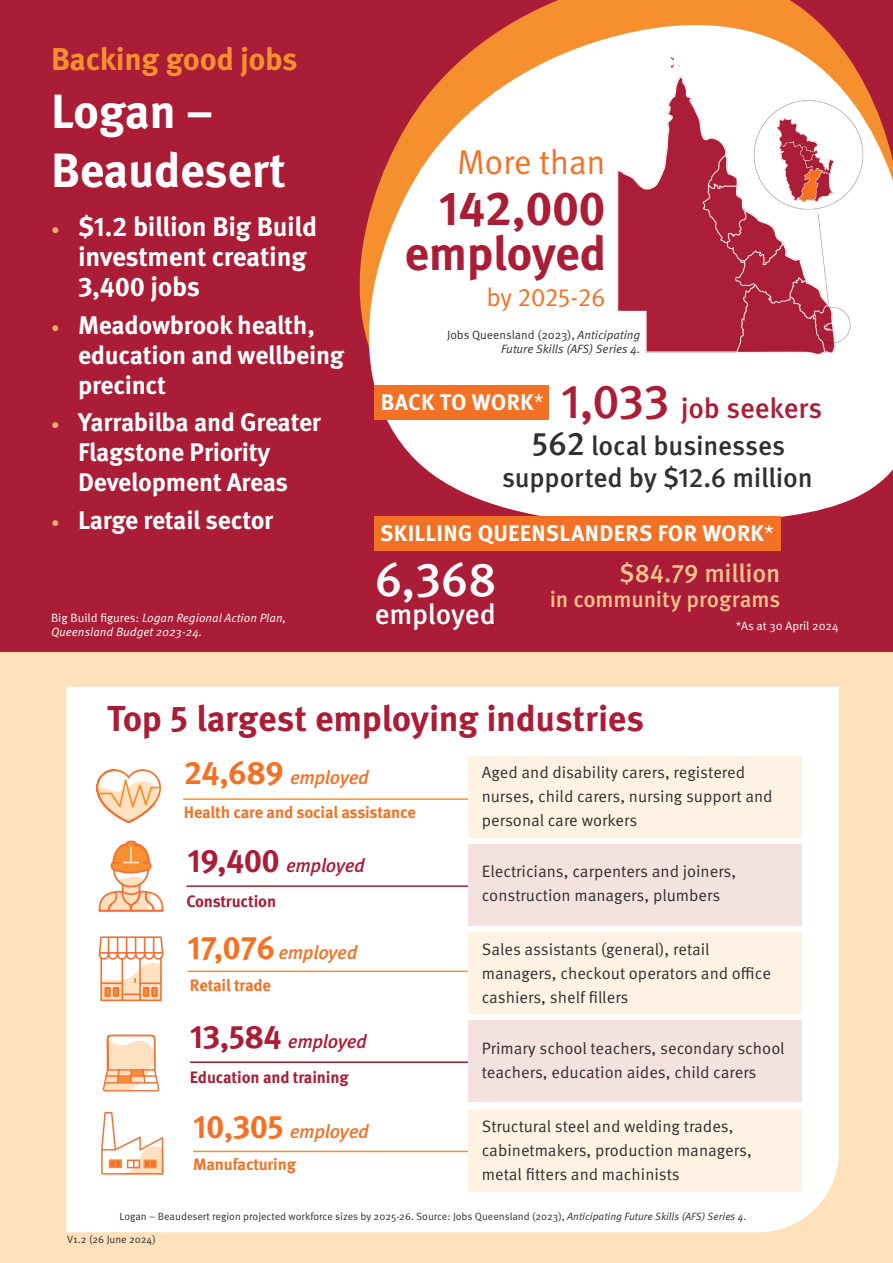
<style>
.page{position:relative;width:893px;height:1263px;background:#ab1d36}
.page>*{position:absolute;margin:0;border:0;box-sizing:border-box;transform-origin:0 0}
.Body{font:700 48px/58.5px "Meta Pro";letter-spacing:-.01em;color:#fff}
.Body-2{font:700 48px/45px "Meta Pro";letter-spacing:-.01em;color:#ab1d36;text-align:right}
.Heading_1{font:500 48px "Meta Pro";color:#fff}
.Heading_1-2{font:700 36px "Meta Pro";letter-spacing:-.01em;color:#ab1d36}
.Body-3{font:34.5px "Meta Pro Norm";letter-spacing:-.01em;color:#f37124}
.Body-4{font:700 31.5px "Meta Pro";letter-spacing:-.015em;color:#f6902f}
.Heading_1-3{font:500 28.5px "Meta Pro";letter-spacing:-.005em;color:#ab1d36}
.Heading_1-4{font:500 28.5px "Meta Pro";letter-spacing:-.01em;color:#fff}
.t1{font:700 27px/30px "Meta Pro";letter-spacing:-.01em;color:#fff}
.Heading_1-5{font:500 27px "Meta Pro";letter-spacing:-.01em;color:#312f30}
.t2{font:700 25.5px/30px "Meta Pro";letter-spacing:-.01em;color:#fff}
.Heading_1-6{font:500 25.5px "Meta Pro";letter-spacing:-.01em;color:#fcc48f}
.Body-5{font:25.5px "Meta Pro Norm";letter-spacing:-.01em;color:#f37124}
.Heading_2{font:700 22.5px "Meta Pro";letter-spacing:.01em;color:#fff}
.Heading_1-7{font:500 22.5px "Meta Pro";letter-spacing:-.01em;color:#fcc48f}
.Heading_3{font:italic 500 19.2px "Meta Pro";letter-spacing:-.025em;color:#f37124}
.Heading_3-2{font:italic 500 19.2px "Meta Pro";letter-spacing:-.025em;color:#ab1d36}
.t3{font:16.5px/24px "Meta Pro Norm";color:#312f30}
.Heading_1-8{font:700 16.5px "Meta Pro";letter-spacing:-.015em;color:#f37124}
.Heading_1-9{font:700 16.5px "Meta Pro";letter-spacing:-.01em;color:#ab1d36}
.t4{font:12px/14.4px "Meta Pro Norm Ita";color:#fff}
.t5{font:12px/14.4px "Meta Pro Norm Ita";color:#312f30;text-align:right}
.t6{font:12px "Meta Pro Norm";color:#fff}
.t7{font:10.5px "Meta Pro Norm";color:#312f30}
.s1{font-family:"Meta Pro Norm";font-weight:400;font-size:16.5px;color:#faaf6a}
.s2{font-family:"Meta Pro Norm"}
.s3{font-size:48px}
.s4{font-size:33px}
.s5{font-family:"Meta Pro Norm";font-weight:400}
.s6{font-weight:700;font-style:normal;font-size:32.7px}
.s7{font-family:"Meta Pro Norm Ita"}
</style>
<div class="page">
<div style="left:0;top:653px;width:893px;height:610px;background:#fee0ba"></div>
<svg style="left:517px;top:0;width:299px;height:20px;background:#ed832f"></svg>
<svg style="left:359px;top:20px;width:534px;height:510px;fill:#fff"></svg>
<img style="left:613px;top:27px;width:261px;height:355px">
<div style="left:67px;top:687px;width:772px;height:545px;background:#fff"></div>
<hr style="left:183px;top:798px;width:618px;height:2px;background:#f6902f">
<hr style="left:186px;top:885px;width:615px;height:2px;background:#ab1d36">
<hr style="left:188px;top:970px;width:613px;height:2px;background:#f6902f">
<hr style="left:190px;top:1061px;width:611px;height:2px;background:#ab1d36">
<hr style="left:193px;top:1151px;width:608px;height:1px;background:#f6902f">
<div style="left:468px;top:756px;width:334px;height:81px;background:#fef2e5"></div>
<svg style="left:96px;top:769px;width:65px;height:54px"></svg>
<svg style="left:103px;top:1034px;width:56px;height:57px"></svg>
<div style="left:374px;top:385px;width:175px;height:34px;background:#f37124"></div>
<div style="left:374px;top:517px;width:406px;height:34px;background:#f37124"></div>
<svg style="left:99px;top:936px;width:64px;height:65px"></svg>
<svg style="left:143px;top:987px;width:6px;height:10px"></svg>
<svg style="left:151px;top:987px;width:7px;height:10px"></svg>
<svg style="left:99px;top:841px;width:64px;height:70px"></svg>
<div style="left:468px;top:845px;width:333px;height:81px;background:#f3e2de"></div>
<div style="left:468px;top:932px;width:333px;height:81px;background:#fef2e5"></div>
<div style="left:468px;top:1021px;width:333px;height:81px;background:#f3e2de"></div>
<div style="left:468px;top:1111px;width:333px;height:81px;background:#fef2e5"></div>
<svg style="left:100px;top:1112px;width:63px;height:62px;background:#fce4d4"></svg>
<p class="Body-4" style="left:51px;top:34px;width:248px">Backing good jobs</p>
<p class="Body" style="left:51px;top:79px;width:236px">Logan –<br>Beaudesert</p>
<p class="t1" style="left:78px;top:210px;width:241px;text-indent:-27px"><span class="s1">•</span> $1.2 billion Big Build investment creating<br>3,400 jobs</p>
<p class="t2" style="left:78px;top:308px;width:268px;text-indent:-27px"><span class="s1">•</span> Meadowbrook health, education and wellbeing precinct</p>
<p class="t2" style="left:78px;top:406px;width:245px;text-indent:-27px"><span class="s1">•</span> Yarrabilba and Greater<br>Flagstone Priority<br>Development Areas</p>
<p class="t2" style="left:51px;top:503px;width:224px"><span class="s1">•</span> Large retail sector</p>
<p class="t4" style="left:51px;top:610px;width:237px"><span class="s2">Big Build figures:</span> Logan Regional Action Plan,<br>Queensland Budget 2023-24.</p>
<p class="Body-3" style="left:457px;top:136px;width:150px">More than</p>
<p class="Body-2" style="left:404px;top:183px;width:203px">142,000 employed</p>
<p class="Body-5" style="left:486px;top:278px;width:121px">by 2025-26</p>
<p class="t5" style="left:447px;top:326px;width:195px"><span class="s2">Jobs Queensland (2023),</span> Anticipating<br>Future Skills (AFS) Series 4.</p>
<p class="Heading_1-3" style="left:561px;top:386px;width:263px"><span class="s3">1,033</span> job seekers</p>
<p class="Heading_1-5" style="left:532px;top:425px;width:255px"><span class="s4">562</span> local businesses</p>
<p class="Heading_1-5" style="left:502px;top:457px;width:312px">supported by $12.6 million</p>
<p class="Heading_2" style="left:381px;top:384px;width:165px">BACK TO WORK<span class="s5">*</span></p>
<p class="Heading_2" style="left:380px;top:516px;width:396px">SKILLING QUEENSLANDERS FOR WORK<span class="s5">*</span></p>
<p class="Heading_1" style="left:375px;top:542px;width:124px">6,368</p>
<p class="Heading_1-4" style="left:375px;top:592px;width:123px">employed</p>
<p class="Heading_1-6" style="left:620px;top:553px;width:162px">$84.79 million</p>
<p class="Heading_1-7" style="left:550px;top:582px;width:232px">in community programs</p>
<p class="t6" style="left:736px;top:617px;width:104px">*As at 30 April 2024</p>
<p class="Heading_1-2" style="left:107px;top:691px;width:539px">Top 5 largest employing industries</p>
<p class="Heading_3" style="left:184px;top:763px;width:187px"><span class="s6">24,689</span> employed</p>
<p class="t3" style="left:482px;top:759px;width:292px">Aged and disability carers, registered nurses, child carers, nursing support and personal care workers</p>
<p class="Heading_1-8" style="left:184px;top:800px;width:234px">Health care and social assistance</p>
<p class="Heading_3-2" style="left:188px;top:850px;width:179px"><span class="s6">19,400</span> employed</p>
<p class="Heading_1-9" style="left:186px;top:888px;width:91px">Construction</p>
<p class="Heading_3" style="left:188px;top:938px;width:171px"><span class="s6">17,076</span> employed</p>
<p class="Heading_1-8" style="left:190px;top:973px;width:83px">Retail trade</p>
<p class="Heading_3-2" style="left:190px;top:1026px;width:178px"><span class="s6">13,584</span> employed</p>
<p class="Heading_1-9" style="left:190px;top:1064px;width:160px">Education and training</p>
<p class="Heading_3" style="left:193px;top:1116px;width:177px"><span class="s6">10,305</span> employed</p>
<p class="Heading_1-8" style="left:193px;top:1151px;width:104px">Manufacturing</p>
<p class="t3" style="left:482px;top:858px;width:256px">Electricians, carpenters and joiners, construction managers, plumbers</p>
<p class="t3" style="left:482px;top:936px;width:291px">Sales assistants (general), retail managers, checkout operators and office cashiers, shelf fillers</p>
<p class="t3" style="left:482px;top:1035px;width:304px">Primary school teachers, secondary school teachers, education aides, child carers</p>
<p class="t3" style="left:482px;top:1113px;width:272px">Structural steel and welding trades, cabinetmakers, production managers, metal fitters and machinists</p>
<p class="t7" style="left:120px;top:1208px;width:628px">Logan – Beaudesert region projected workforce sizes by 2025-26. Source: Jobs Queensland (2023), <span class="s7">Anticipating Future Skills (AFS) Series 4</span>.</p>
<p class="t7" style="left:67px;top:1231px;width:90px">V1.2 (26 June 2024)</p>
</div>
